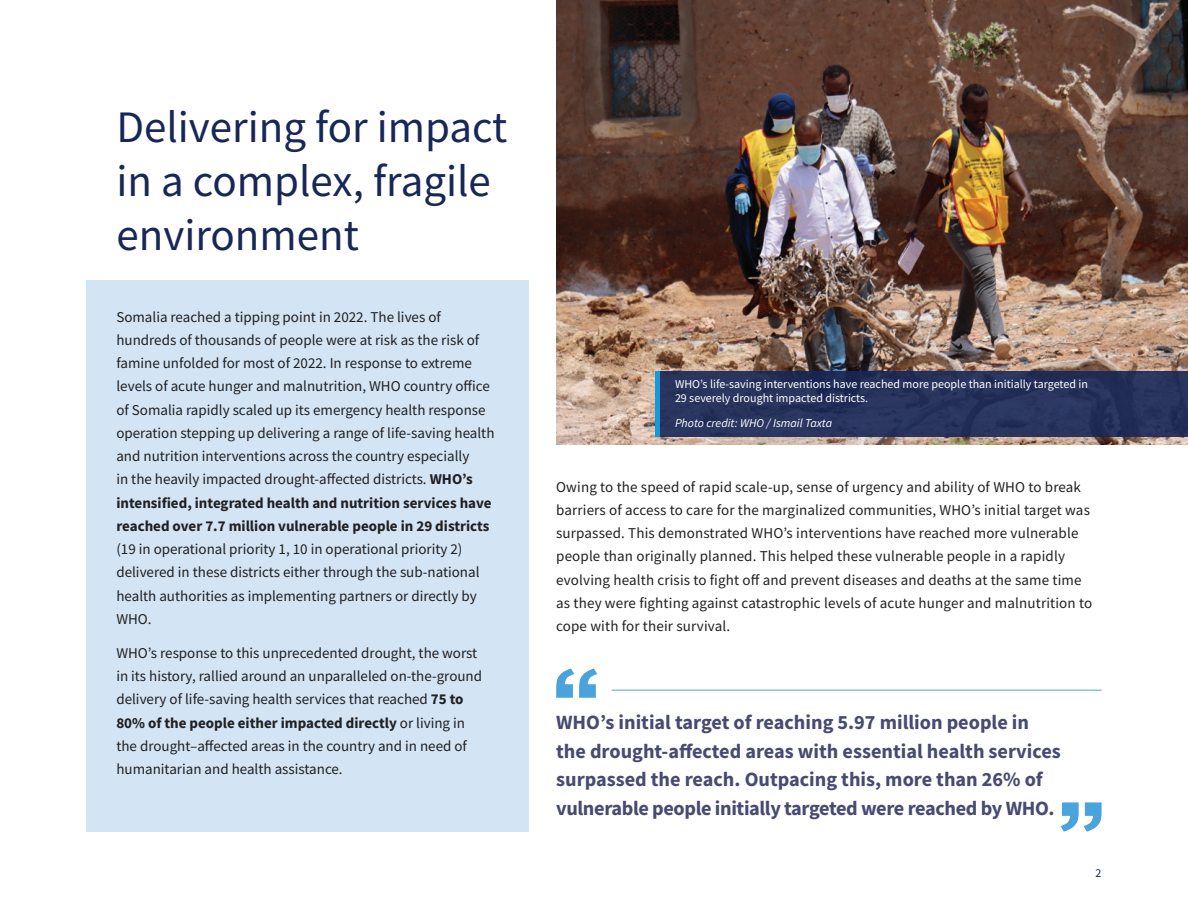
<style>
.page{position:relative;width:1188px;height:918px;background:#fff}
.page>*{position:absolute;margin:0;border:0;box-sizing:border-box;transform-origin:0 0}
.t1{font:45px/54px "Source Sans Pro";color:#172757}
.t2{font:700 20.25px/28.5px "Source Sans Pro";color:#474b72}
.t3{font:15px/23.2px "Source Sans Pro";color:#202020}
.t4{font:12px/14.4px "Source Sans Pro";color:#fff}
.t5{font:italic 12px "Source Sans Pro";color:#fff}
.t6{font:12px "Source Sans Pro";color:#172757}
.s1{font-weight:700}
</style>
<div class="page">
<img style="left:556px;top:0;width:632px;height:444px">
<div style="left:86px;top:280px;width:443px;height:552px;background:#d3e4f5"></div>
<svg style="left:556px;top:669px;width:41px;height:29px"></svg>
<svg style="left:1061px;top:802px;width:41px;height:30px"></svg>
<hr style="left:612px;top:690px;width:490px;height:1px;background:#4aa4db">
<div style="left:660px;top:371px;width:528px;height:66px;background:#29345d"></div>
<hr style="left:656px;top:371px;width:4px;height:66px;background:#1899d6">
<h1 class="t1" style="left:116px;top:100px;width:393px">Delivering for impact in a complex, fragile environment</h1>
<p class="t3" style="left:116px;top:305px;width:380px">Somalia reached a tipping point in 2022. The lives of hundreds of thousands of people were at risk as the risk of famine unfolded for most of 2022. In response to extreme levels of acute hunger and malnutrition, WHO country office of Somalia rapidly scaled up its emergency health response operation stepping up delivering a range of life-saving health and nutrition interventions across the country especially<br>in the heavily impacted drought-affected districts. <span class="s1">WHO’s intensified, integrated health and nutrition services have reached over 7.7 million vulnerable people in 29 districts</span></p>
<p class="t3" style="left:116px;top:537px;width:365px">(19 in operational priority 1, 10 in operational priority 2) delivered in these districts either through the sub-national health authorities as implementing partners or directly by WHO.</p>
<p class="t3" style="left:116px;top:641px;width:367px">WHO’s response to this unprecedented drought, the worst in its history, rallied around an unparalleled on-the-ground delivery of life-saving health services that reached <span class="s1">75 to 80% of the people either impacted directly</span> or living in the drought–affected areas in the country and in need of humanitarian and health assistance.</p>
<p class="t4" style="left:675px;top:376px;width:414px">WHO’s life-saving interventions have reached more people than initially targeted in<br>29 severely drought impacted districts.</p>
<p class="t5" style="left:675px;top:416px;width:159px">Photo credit: WHO / Ismail Taxta</p>
<p class="t3" style="left:556px;top:475px;width:538px">Owing to the speed of rapid scale-up, sense of urgency and ability of WHO to break barriers of access to care for the marginalized communities, WHO’s initial target was surpassed. This demonstrated WHO’s interventions have reached more vulnerable people than originally planned. This helped these vulnerable people in a rapidly evolving health crisis to fight off and prevent diseases and deaths at the same time as they were fighting against catastrophic levels of acute hunger and malnutrition to cope with for their survival.</p>
<h2 class="t2" style="left:556px;top:708px;width:506px">WHO’s initial target of reaching 5.97 million people in the drought-affected areas with essential health services surpassed the reach. Outpacing this, more than 26% of vulnerable people initially targeted were reached by WHO.</h2>
<p class="t6" style="left:1096px;top:865px;width:7px">2</p>
</div>
